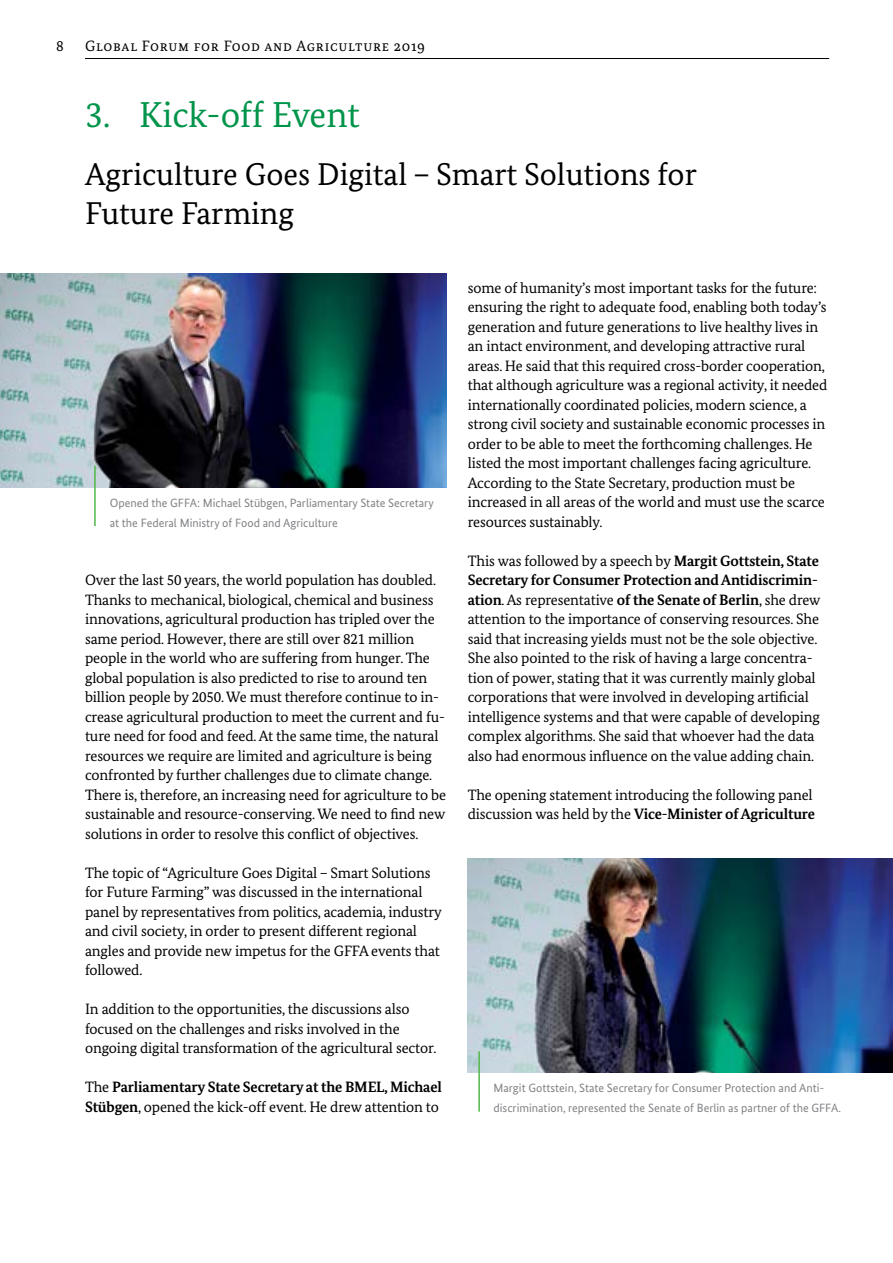
<style>
.page{position:relative;width:893px;height:1263px;background:#fff}
.page>*{position:absolute;margin:0;border:0;box-sizing:border-box;transform-origin:0 0}
.t1{font:36px "Bundes Serif";color:#00944a}
.t2{font:31.5px/39px "Bundes Serif";color:#000}
.t3{font:15px/19.5px "Bundes Serif";letter-spacing:-.01em;color:#000}
.t4{font:700 15px/19.5px "Bundes Serif";letter-spacing:-.01em;color:#000}
.t5{font:15px "Bundes Serif";letter-spacing:.05em;color:#000}
.t6{font:12px/19.5px "Bundes Sans";color:#808285}
.s1{font-weight:400}
.s2{font-weight:700}
</style>
<div class="page">
<hr style="left:85px;top:58px;width:744px;height:1px;background:#000">
<img style="left:0;top:273px;width:446px;height:215px">
<hr style="left:94px;top:466px;width:2px;height:60px;background:#50b848">
<img style="left:468px;top:858px;width:425px;height:215px">
<hr style="left:478px;top:1051px;width:2px;height:60px;background:#50b848">
<p class="t3" style="left:56px;top:36px;width:9px">8</p>
<p class="t5" style="left:85px;top:36px;width:341px">Global Forum for Food and Agriculture 2019</p>
<h1 class="t1" style="left:85px;top:92px;width:276px">3. Kick-off Event</h1>
<h2 class="t2" style="left:85px;top:155px;width:613px">Agriculture Goes Digital – Smart Solutions for<br>Future Farming</h2>
<p class="t6" style="left:110px;top:493px;width:325px">Opened the GFFA: Michael Stübgen, Parliamentary State Secretary at the Federal Ministry of Food and Agriculture</p>
<p class="t3" style="left:85px;top:570px;width:363px">Over the last 50 years, the world population has doubled.<br>Thanks to mechanical, biological, chemical and business innovations, agricultural production has tripled over the same period. However, there are still over 821 million people in the world who are suffering from hunger. The global population is also predicted to rise to around ten billion people by 2050. We must therefore continue to in&shy;crease agricultural production to meet the current and fu&shy;ture need for food and feed. At the same time, the natural resources we require are limited and agriculture is being confronted by further challenges due to climate change.<br>There is, therefore, an increasing need for agriculture to be sustainable and resource-conserving. We need to find new solutions in order to resolve this conflict of objectives.</p>
<p class="t3" style="left:85px;top:862px;width:358px">The topic of “Agriculture Goes Digital – Smart Solutions for Future Farming” was discussed in the international panel by representatives from politics, academia, industry and civil society, in order to present different regional angles and provide new impetus for the GFFA events that followed.</p>
<p class="t3" style="left:85px;top:999px;width:353px">In addition to the opportunities, the discussions also focused on the challenges and risks involved in the ongoing digital transformation of the agricultural sector.</p>
<p class="t4" style="left:85px;top:1077px;width:358px"><span class="s1">The</span> Parliamentary State Secretary at the BMEL, Michael<br>Stübgen<span class="s1">, opened the kick-off event. He drew attention to</span></p>
<p class="t3" style="left:468px;top:277px;width:361px">some of humanity’s most important tasks for the future: ensuring the right to adequate food, enabling both today’s generation and future generations to live healthy lives in an intact environment, and developing attractive rural areas. He said that this required cross-border cooperation, that although agriculture was a regional activity, it needed internationally coordinated policies, modern science, a strong civil society and sustainable economic processes in order to be able to meet the forthcoming challenges. He listed the most important challenges facing agriculture.<br>According to the State Secretary, production must be increased in all areas of the world and must use the scarce resources sustainably.</p>
<p class="t3" style="left:468px;top:550px;width:354px">This was followed by a speech by <span class="s2">Margit Gottstein, State Secretary for Consumer Protection and Antidiscrimin&shy;ation</span>. As representative <span class="s2">of the Senate of Berlin</span>, she drew attention to the importance of conserving resources. She said that increasing yields must not be the sole objective.<br>She also pointed to the risk of having a large concentra&shy;tion of power, stating that it was currently mainly global corporations that were involved in developing artificial intelligence systems and that were capable of developing complex algorithms. She said that whoever had the data also had enormous influence on the value adding chain.</p>
<p class="t3" style="left:468px;top:784px;width:349px">The opening statement introducing the following panel discussion was held by the <span class="s2">Vice-Minister of Agriculture</span></p>
<p class="t6" style="left:493px;top:1078px;width:349px">Margit Gottstein, State Secretary for Consumer Protection and Anti&shy;discrimination, represented the Senate of Berlin as partner of the GFFA.</p>
</div>
